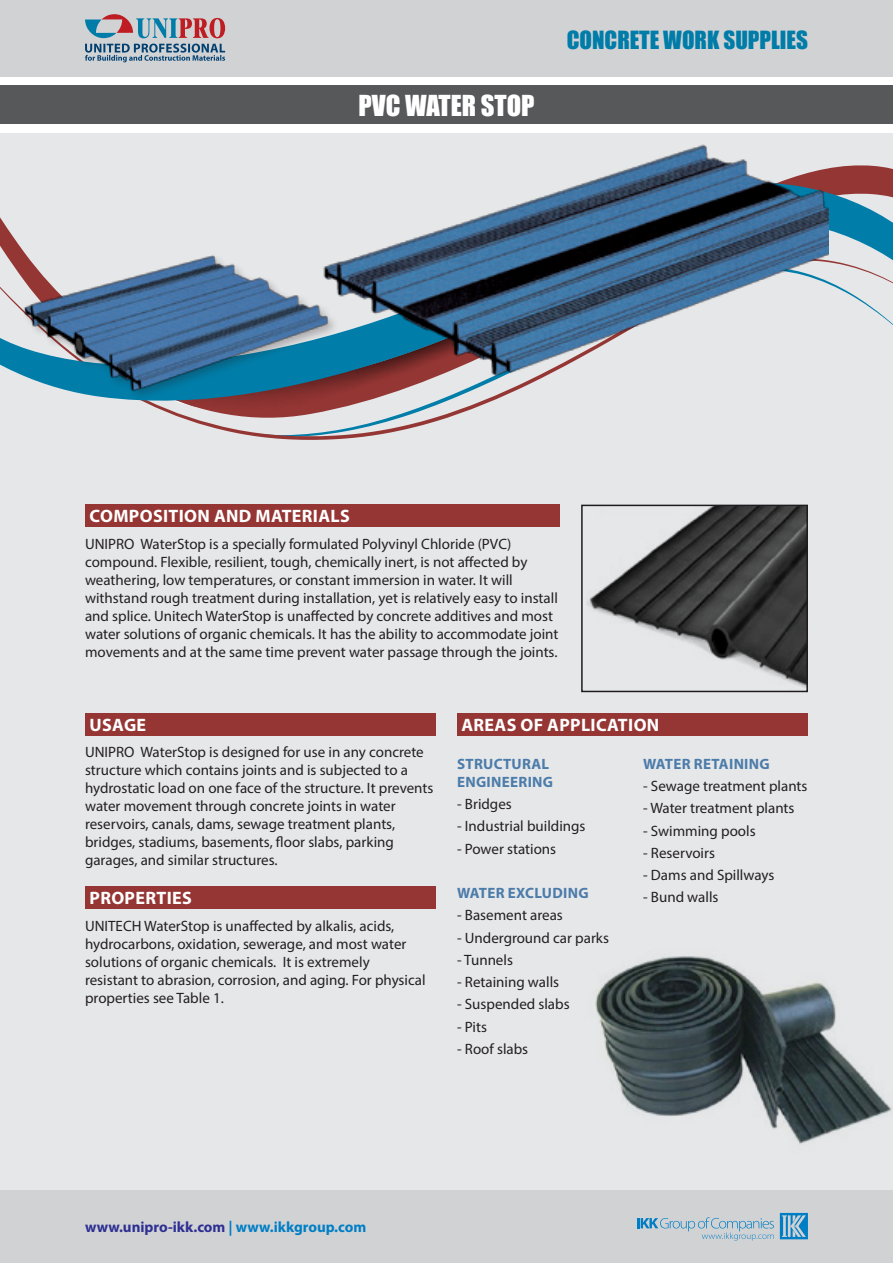
<style>
.page{position:relative;width:893px;height:1263px;background:#fff}
.page>*{position:absolute;margin:0;border:0;box-sizing:border-box;transform-origin:0 0}
.t1{font:26.55px "Impact";color:#fff}
.t2{font:23.1px "Impact";color:#007ca9}
.text{font:700 18px "Myriad Pro";letter-spacing:.02em;color:#fff}
.t3{font:15px/18px "Myriad Pro";color:#231f20}
.t4{font:700 15px/18px "Myriad Pro";letter-spacing:.02em;color:#4c7caa}
.t5{font:700 15px "Myriad Pro";color:#2e3092}
.s1{color:#007ec5}
</style>
<div class="page">
<div style="left:0;top:134px;width:893px;height:1129px;background:#e6e7e9"></div>
<div style="left:0;top:1191px;width:893px;height:72px;background:#d1d2d4"></div>
<svg style="left:702px;top:1236px;width:72px;height:5px"></svg>
<svg style="left:780px;top:1236px;width:28px;height:3px"></svg>
<div style="left:0;top:85px;width:893px;height:38px;background:#57585a"></div>
<div style="left:0;top:0;width:893px;height:77px;background:#d1d2d4"></div>
<svg style="left:85px;top:14px;width:140px;height:24px"></svg>
<svg style="left:85px;top:44px;width:140px;height:18px"></svg>
<div style="left:85px;top:713px;width:351px;height:22px;background:#953634"></div>
<svg style="left:162px;top:410px;width:301px;height:30px"></svg>
<svg style="left:0;top:173px;width:893px;height:237px"></svg>
<div style="left:85px;top:505px;width:475px;height:22px;background:#953634"></div>
<img style="left:587px;top:508px;width:218px;height:180px">
<div style="left:581px;top:505px;width:227px;height:187px;border:2px solid #231f20"></div>
<div style="left:85px;top:887px;width:351px;height:22px;background:#953634"></div>
<div style="left:457px;top:713px;width:351px;height:22px;background:#953634"></div>
<img style="left:537px;top:956px;width:356px;height:280px">
<img style="left:21px;top:247px;width:311px;height:153px">
<img style="left:313px;top:133px;width:515px;height:255px">
<h1 class="t1" style="left:358px;top:85px;width:178px">PVC WATER STOP</h1>
<h2 class="t2" style="left:567px;top:22px;width:243px">CONCRETE WORK SUPPLIES</h2>
<p class="text" style="left:90px;top:505px;width:262px">COMPOSITION AND MATERIALS</p>
<p class="t3" style="left:85px;top:534px;width:475px">UNIPRO WaterStop is a specially formulated Polyvinyl Chloride (PVC) compound. Flexible, resilient, tough, chemically inert, is not affected by weathering, low temperatures, or constant immersion in water. It will withstand rough treatment during installation, yet is relatively easy to install and splice. Unitech WaterStop is unaffected by concrete additives and most water solutions of organic chemicals. It has the ability to accommodate joint movements and at the same time prevent water passage through the joints.</p>
<p class="text" style="left:90px;top:713px;width:58px">USAGE</p>
<p class="t3" style="left:85px;top:743px;width:350px">UNIPRO WaterStop is designed for use in any concrete structure which contains joints and is subjected to a hydrostatic load on one face of the structure. It prevents water movement through concrete joints in water reservoirs, canals, dams, sewage treatment plants, bridges, stadiums, basements, floor slabs, parking garages, and similar structures.</p>
<p class="text" style="left:90px;top:886px;width:104px">PROPERTIES</p>
<p class="t3" style="left:85px;top:916px;width:342px">UNITECH WaterStop is unaffected by alkalis, acids, hydrocarbons, oxidation, sewerage, and most water solutions of organic chemicals. It is extremely resistant to abrasion, corrosion, and aging. For physical properties see Table 1.</p>
<p class="text" style="left:461px;top:713px;width:199px">AREAS OF APPLICATION</p>
<p class="t4" style="left:457px;top:754px;width:97px">STRUCTURAL<br>ENGINEERING</p>
<p class="t3" style="left:457px;top:795px;width:56px">- Bridges</p>
<p class="t3" style="left:457px;top:817px;width:130px">- Industrial buildings</p>
<p class="t3" style="left:457px;top:839px;width:101px">- Power stations</p>
<p class="t4" style="left:457px;top:884px;width:133px">WATER EXCLUDING</p>
<p class="t3" style="left:457px;top:906px;width:107px">- Basement areas</p>
<p class="t3" style="left:457px;top:928px;width:153px">- Underground car parks</p>
<p class="t3" style="left:457px;top:951px;width:57px">- Tunnels</p>
<p class="t3" style="left:457px;top:973px;width:104px">- Retaining walls</p>
<p class="t3" style="left:457px;top:995px;width:114px">- Suspended slabs</p>
<p class="t3" style="left:457px;top:1017px;width:31px">- Pits</p>
<p class="t3" style="left:457px;top:1040px;width:73px">- Roof slabs</p>
<p class="t4" style="left:643px;top:754px;width:128px">WATER RETAINING</p>
<p class="t3" style="left:643px;top:777px;width:166px">- Sewage treatment plants</p>
<p class="t3" style="left:643px;top:799px;width:153px">- Water treatment plants</p>
<p class="t3" style="left:643px;top:821px;width:114px">- Swimming pools</p>
<p class="t3" style="left:643px;top:844px;width:73px">- Reservoirs</p>
<p class="t3" style="left:643px;top:866px;width:133px">- Dams and Spillways</p>
<p class="t3" style="left:643px;top:888px;width:77px">- Bund walls</p>
<p class="t5" style="left:85px;top:1217px;width:283px">www.unipro-ikk.com <span class="s1">| www.ikkgroup.com</span></p>
</div>
